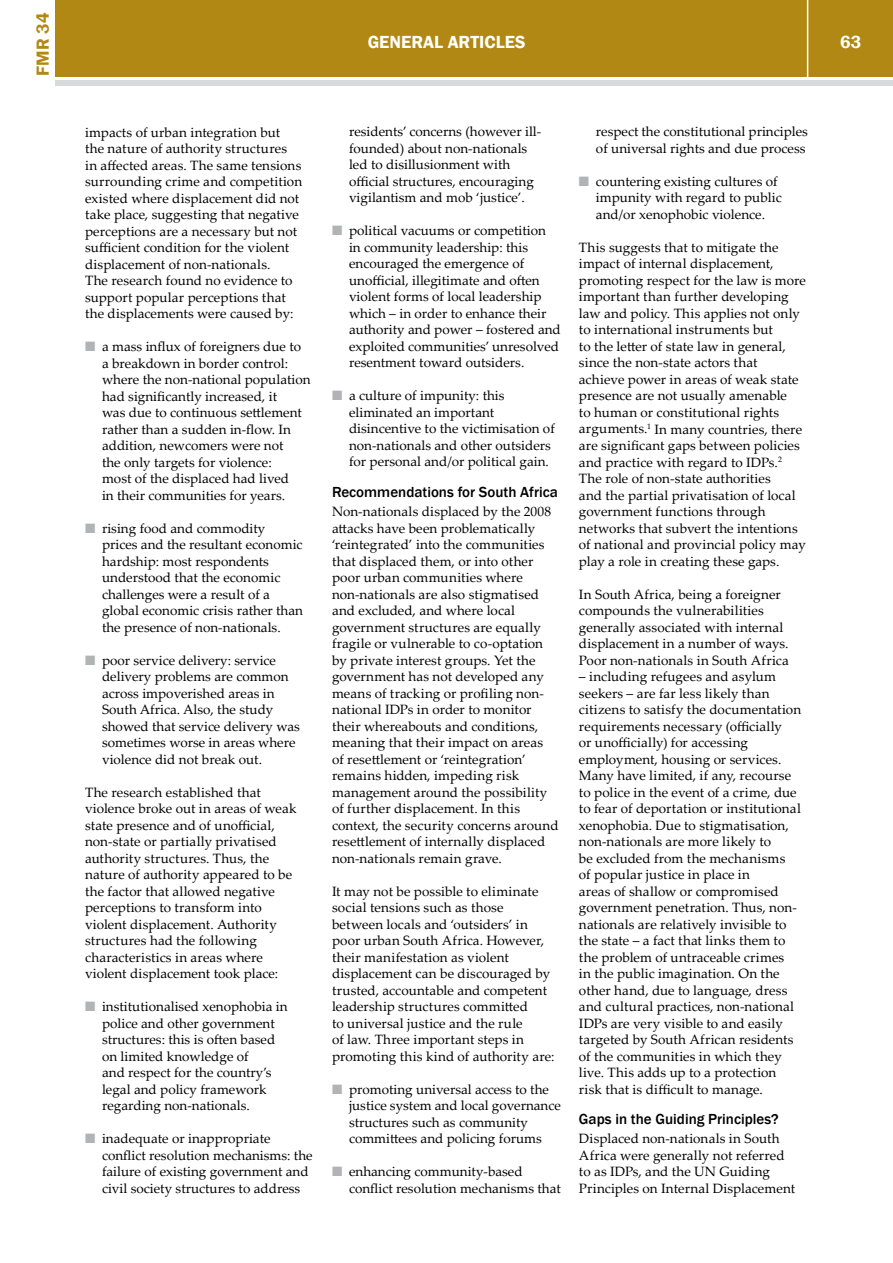
<style>
.page{position:relative;width:893px;height:1263px;background:#fff}
.page>*{position:absolute;margin:0;border:0;box-sizing:border-box;transform-origin:0 0}
.t1{font:600 18px "Franklin Gothic";color:#fff}
.t2{font:600 18px "Franklin Gothic";color:#b18813}
.t3{font:500 15px "Franklin Gothic";color:#000}
.t4{font:13.5px/16.5px "Palatino Linotype";color:#000}
.s1{color:#b1b3b4}
</style>
<div class="page">
<div style="left:56px;top:0;width:837px;height:77px;background:#b18813"></div>
<div style="left:56px;top:80px;width:837px;height:5px;background:#d9dadb"></div>
<hr style="left:807px;top:0;width:1px;height:78px;background:#fff">
<h1 class="t2" style="left:32px;top:76px;width:64px;rotate:-90deg">FMR 34</h1>
<h1 class="t1" style="left:368px;top:31px;width:159px">GENERAL ARTICLES</h1>
<h1 class="t1" style="left:840px;top:31px;width:23px">63</h1>
<p class="t4" style="left:85px;top:123px;width:219px">impacts of urban integration but the nature of authority structures in affected areas. The same tensions surrounding crime and competition existed where displacement did not take place, suggesting that negative perceptions are a necessary but not sufficient condition for the violent displacement of non-nationals.<br>The research found no evidence to support popular perceptions that the displacements were caused by:</p>
<p class="t4" style="left:102px;top:338px;width:210px;text-indent:-17px"><span class="s1">■</span> a mass influx of foreigners due to a breakdown in border control: where the non-national population had significantly increased, it<br>was due to continuous settlement rather than a sudden in-flow. In addition, newcomers were not<br>the only targets for violence:<br>most of the displaced had lived<br>in their communities for years.</p>
<p class="t4" style="left:102px;top:519px;width:202px;text-indent:-17px"><span class="s1">■</span> rising food and commodity prices and the resultant economic hardship: most respondents understood that the economic challenges were a result of a global economic crisis rather than the presence of non-nationals.</p>
<p class="t4" style="left:102px;top:651px;width:199px;text-indent:-17px"><span class="s1">■</span> poor service delivery: service delivery problems are common across impoverished areas in<br>South Africa. Also, the study showed that service delivery was sometimes worse in areas where violence did not break out.</p>
<p class="t4" style="left:85px;top:783px;width:213px">The research established that violence broke out in areas of weak state presence and of unofficial, non-state or partially privatised authority structures. Thus, the nature of authority appeared to be the factor that allowed negative perceptions to transform into violent displacement. Authority structures had the following characteristics in areas where violent displacement took place:</p>
<p class="t4" style="left:102px;top:998px;width:187px;text-indent:-17px"><span class="s1">■</span> institutionalised xenophobia in police and other government structures: this is often based on limited knowledge of<br>and respect for the country’s legal and policy framework regarding non-nationals.</p>
<p class="t4" style="left:102px;top:1130px;width:212px;text-indent:-17px"><span class="s1">■</span> inadequate or inappropriate conflict resolution mechanisms: the failure of existing government and civil society structures to address</p>
<p class="t4" style="left:349px;top:123px;width:194px">residents’ concerns (however ill&shy;founded) about non-nationals led to disillusionment with official structures, encouraging vigilantism and mob ‘justice’.</p>
<p class="t4" style="left:349px;top:222px;width:213px;text-indent:-17px"><span class="s1">■</span> political vacuums or competition in community leadership: this encouraged the emergence of unofficial, illegitimate and often violent forms of local leadership which – in order to enhance their authority and power – fostered and exploited communities’ unresolved resentment toward outsiders.</p>
<p class="t4" style="left:349px;top:387px;width:207px;text-indent:-17px"><span class="s1">■</span> a culture of impunity: this eliminated an important disincentive to the victimisation of non-nationals and other outsiders for personal and/or political gain.</p>
<p class="t3" style="left:332px;top:482px;width:227px">Recommendations for South Africa</p>
<p class="t4" style="left:332px;top:503px;width:228px">Non-nationals displaced by the 2008 attacks have been problematically ‘reintegrated’ into the communities that displaced them, or into other poor urban communities where non-nationals are also stigmatised and excluded, and where local government structures are equally fragile or vulnerable to co-optation by private interest groups. Yet the government has not developed any means of tracking or profiling non&shy;national IDPs in order to monitor their whereabouts and conditions, meaning that their impact on areas<br>of resettlement or ‘reintegration’ remains hidden, impeding risk management around the possibility of further displacement. In this context, the security concerns around resettlement of internally displaced non-nationals remain grave.</p>
<p class="t4" style="left:332px;top:882px;width:224px">It may not be possible to eliminate social tensions such as those between locals and ‘outsiders’ in poor urban South Africa. However, their manifestation as violent displacement can be discouraged by trusted, accountable and competent leadership structures committed<br>to universal justice and the rule<br>of law. Three important steps in promoting this kind of authority are:</p>
<p class="t4" style="left:349px;top:1080px;width:213px;text-indent:-17px"><span class="s1">■</span> promoting universal access to the justice system and local governance structures such as community committees and policing forums</p>
<p class="t4" style="left:349px;top:1163px;width:213px;text-indent:-17px"><span class="s1">■</span> enhancing community-based conflict resolution mechanisms that</p>
<p class="t4" style="left:596px;top:123px;width:213px">respect the constitutional principles of universal rights and due process</p>
<p class="t4" style="left:596px;top:173px;width:187px;text-indent:-17px"><span class="s1">■</span> countering existing cultures of impunity with regard to public and/or xenophobic violence.</p>
<p class="t4" style="left:579px;top:239px;width:228px">This suggests that to mitigate the impact of internal displacement, promoting respect for the law is more important than further developing law and policy. This applies not only to international instruments but<br>to the letter of state law in general, since the non-state actors that achieve power in areas of weak state presence are not usually amenable<br>to human or constitutional rights arguments.<sup>1</sup> In many countries, there are significant gaps between policies and practice with regard to IDPs.<sup>2<br></sup>The role of non-state authorities<br>and the partial privatisation of local government functions through networks that subvert the intentions of national and provincial policy may play a role in creating these gaps.</p>
<p class="t4" style="left:579px;top:585px;width:211px">In South Africa, being a foreigner compounds the vulnerabilities generally associated with internal displacement in a number of ways.<br>Poor non-nationals in South Africa</p>
<p class="t4" style="left:579px;top:668px;width:224px">– including refugees and asylum seekers – are far less likely than citizens to satisfy the documentation requirements necessary (officially<br>or unofficially) for accessing employment, housing or services.<br>Many have limited, if any, recourse to police in the event of a crime, due to fear of deportation or institutional xenophobia. Due to stigmatisation, non-nationals are more likely to<br>be excluded from the mechanisms<br>of popular justice in place in<br>areas of shallow or compromised government penetration. Thus, non&shy;nationals are relatively invisible to the state – a fact that links them to the problem of untraceable crimes<br>in the public imagination. On the other hand, due to language, dress and cultural practices, non-national IDPs are very visible to and easily targeted by South African residents of the communities in which they live. This adds up to a protection risk that is difficult to manage.</p>
<p class="t3" style="left:579px;top:1109px;width:201px">Gaps in the Guiding Principles?</p>
<p class="t4" style="left:579px;top:1130px;width:218px">Displaced non-nationals in South Africa were generally not referred to as IDPs, and the UN Guiding Principles on Internal Displacement</p>
</div>
